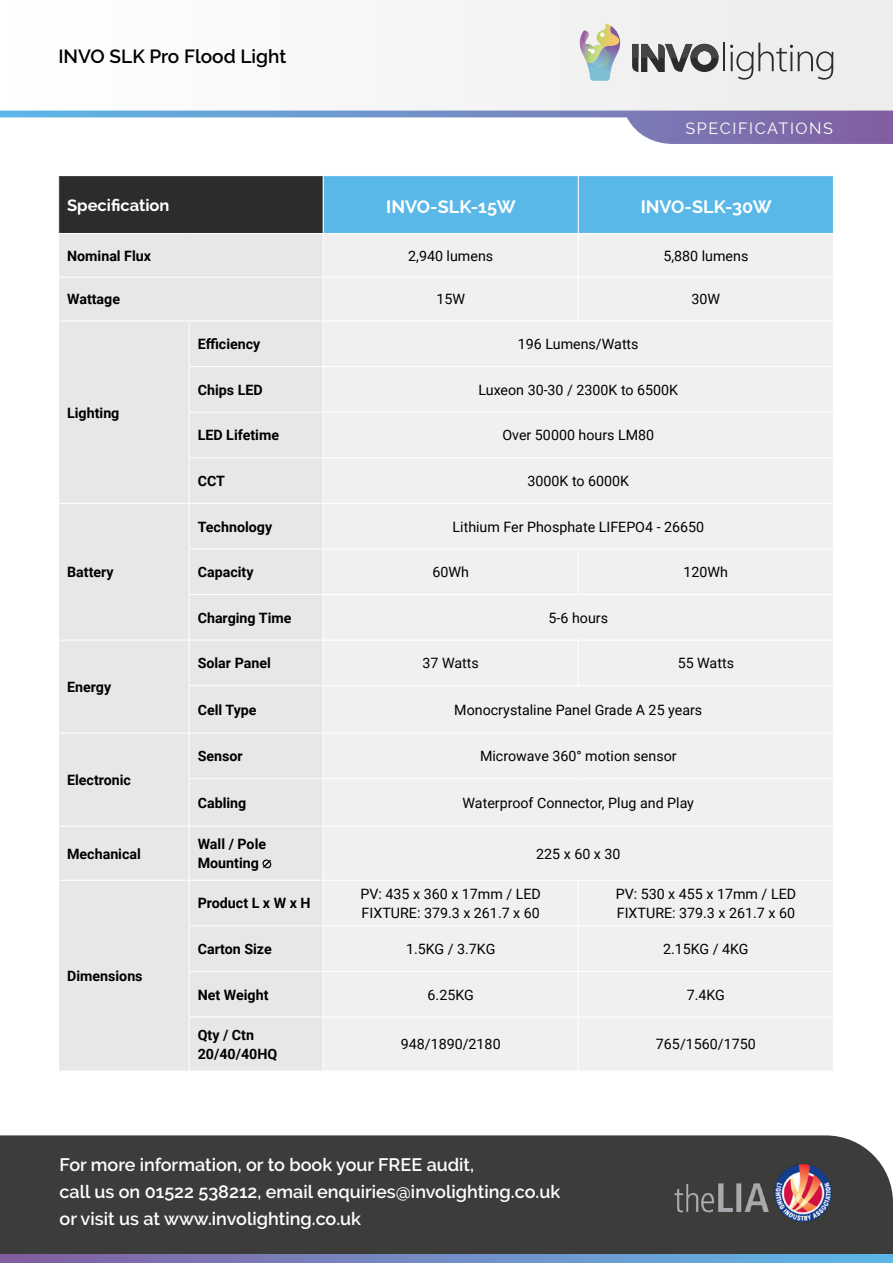
<style>
.page{position:relative;width:893px;height:1263px;background:#fff}
.page>*{position:absolute;margin:0;border:0;box-sizing:border-box;transform-origin:0 0}
.t1{font:600 19.05px "Raleway";color:#000}
.t2{font:600 18px/27px "Raleway";color:#fff}
.t3{font:700 18px "Raleway";color:#fff}
.t4{font:700 16.5px "Raleway";color:#fff}
.t5{font:16.05px "Raleway";letter-spacing:.1em;color:#fff}
.t6{font:14.25px/19.5px "Roboto";color:#000}
.t7{font:700 14.25px/19.5px "Roboto";color:#000}
</style>
<div class="page">
<div style="left:0;top:0;width:893px;height:111px;background:#f6f6f6"></div>
<svg style="left:0;top:111px;width:893px;height:33px"></svg>
<div style="left:0;top:1135px;width:893px;height:119px;background:#3c3c3b"></div>
<svg style="left:0;top:1254px;width:893px;height:9px;background:#718cc5"></svg>
<img style="left:673px;top:1162px;width:160px;height:62px">
<svg style="left:632px;top:44px;width:87px;height:28px"></svg>
<hr style="left:723px;top:43px;width:2px;height:28px;background:#2b2c2c">
<svg style="left:730px;top:43px;width:103px;height:37px"></svg>
<svg style="left:580px;top:23px;width:40px;height:58px"></svg>
<div style="left:59px;top:176px;width:264px;height:57px;background:#2b2c2c"></div>
<div style="left:324px;top:176px;width:509px;height:57px;background:#5ab8e9"></div>
<div style="left:59px;top:234px;width:264px;height:836px;background:#e7e7e7"></div>
<div style="left:324px;top:234px;width:509px;height:836px;background:#f0f0f0"></div>
<hr style="left:578px;top:176px;width:1px;height:57px;background:#fff">
<hr style="left:578px;top:234px;width:1px;height:43px;background:#fff">
<hr style="left:58px;top:277px;width:131px;height:1px;background:#fff">
<hr style="left:189px;top:277px;width:134px;height:1px;background:#fff">
<hr style="left:323px;top:277px;width:255px;height:1px;background:#fff">
<hr style="left:578px;top:277px;width:256px;height:1px;background:#fff">
<hr style="left:578px;top:278px;width:1px;height:42px;background:#fff">
<hr style="left:58px;top:320px;width:131px;height:1px;background:#fff">
<hr style="left:189px;top:320px;width:134px;height:1px;background:#fff">
<hr style="left:189px;top:321px;width:1px;height:45px;background:#fff">
<hr style="left:323px;top:320px;width:255px;height:1px;background:#fff">
<hr style="left:578px;top:320px;width:256px;height:1px;background:#fff">
<hr style="left:189px;top:366px;width:134px;height:1px;background:#fff">
<hr style="left:189px;top:367px;width:1px;height:45px;background:#fff">
<hr style="left:323px;top:366px;width:255px;height:1px;background:#fff">
<hr style="left:578px;top:366px;width:256px;height:1px;background:#fff">
<hr style="left:189px;top:412px;width:134px;height:1px;background:#fff">
<hr style="left:189px;top:413px;width:1px;height:44px;background:#fff">
<hr style="left:323px;top:412px;width:255px;height:1px;background:#fff">
<hr style="left:578px;top:412px;width:256px;height:1px;background:#fff">
<hr style="left:189px;top:457px;width:134px;height:1px;background:#fff">
<hr style="left:189px;top:458px;width:1px;height:45px;background:#fff">
<hr style="left:323px;top:457px;width:255px;height:1px;background:#fff">
<hr style="left:578px;top:457px;width:256px;height:1px;background:#fff">
<hr style="left:58px;top:503px;width:131px;height:1px;background:#fff">
<hr style="left:189px;top:503px;width:134px;height:1px;background:#fff">
<hr style="left:189px;top:504px;width:1px;height:44px;background:#fff">
<hr style="left:323px;top:503px;width:255px;height:1px;background:#fff">
<hr style="left:578px;top:503px;width:256px;height:1px;background:#fff">
<hr style="left:189px;top:548px;width:134px;height:1px;background:#fff">
<hr style="left:189px;top:549px;width:1px;height:45px;background:#fff">
<hr style="left:323px;top:548px;width:255px;height:1px;background:#fff">
<hr style="left:578px;top:548px;width:256px;height:1px;background:#fff">
<hr style="left:578px;top:549px;width:1px;height:45px;background:#fff">
<hr style="left:189px;top:594px;width:134px;height:1px;background:#fff">
<hr style="left:189px;top:595px;width:1px;height:45px;background:#fff">
<hr style="left:323px;top:594px;width:255px;height:1px;background:#fff">
<hr style="left:578px;top:594px;width:256px;height:1px;background:#fff">
<hr style="left:58px;top:640px;width:131px;height:1px;background:#fff">
<hr style="left:189px;top:640px;width:134px;height:1px;background:#fff">
<hr style="left:189px;top:641px;width:1px;height:44px;background:#fff">
<hr style="left:323px;top:640px;width:255px;height:1px;background:#fff">
<hr style="left:578px;top:640px;width:256px;height:1px;background:#fff">
<hr style="left:578px;top:641px;width:1px;height:44px;background:#fff">
<hr style="left:189px;top:685px;width:134px;height:1px;background:#fff">
<hr style="left:189px;top:686px;width:1px;height:47px;background:#fff">
<hr style="left:323px;top:685px;width:255px;height:1px;background:#fff">
<hr style="left:578px;top:685px;width:256px;height:1px;background:#fff">
<hr style="left:58px;top:733px;width:131px;height:1px;background:#fff">
<hr style="left:189px;top:733px;width:134px;height:1px;background:#fff">
<hr style="left:189px;top:734px;width:1px;height:44px;background:#fff">
<hr style="left:323px;top:733px;width:255px;height:1px;background:#fff">
<hr style="left:578px;top:733px;width:256px;height:1px;background:#fff">
<hr style="left:189px;top:778px;width:134px;height:1px;background:#fff">
<hr style="left:189px;top:779px;width:1px;height:47px;background:#fff">
<hr style="left:323px;top:778px;width:255px;height:1px;background:#fff">
<hr style="left:578px;top:778px;width:256px;height:1px;background:#fff">
<hr style="left:58px;top:826px;width:131px;height:1px;background:#fff">
<hr style="left:189px;top:826px;width:134px;height:1px;background:#fff">
<hr style="left:189px;top:827px;width:1px;height:53px;background:#fff">
<hr style="left:323px;top:826px;width:255px;height:1px;background:#fff">
<hr style="left:578px;top:826px;width:256px;height:1px;background:#fff">
<hr style="left:58px;top:880px;width:131px;height:1px;background:#fff">
<hr style="left:189px;top:880px;width:134px;height:1px;background:#fff">
<hr style="left:189px;top:881px;width:1px;height:44px;background:#fff">
<hr style="left:323px;top:880px;width:255px;height:1px;background:#fff">
<hr style="left:578px;top:880px;width:256px;height:1px;background:#fff">
<hr style="left:578px;top:881px;width:1px;height:44px;background:#fff">
<hr style="left:189px;top:925px;width:134px;height:1px;background:#fff">
<hr style="left:189px;top:926px;width:1px;height:45px;background:#fff">
<hr style="left:323px;top:925px;width:255px;height:1px;background:#fff">
<hr style="left:578px;top:925px;width:256px;height:1px;background:#fff">
<hr style="left:578px;top:926px;width:1px;height:45px;background:#fff">
<hr style="left:189px;top:971px;width:134px;height:1px;background:#fff">
<hr style="left:189px;top:972px;width:1px;height:44px;background:#fff">
<hr style="left:323px;top:971px;width:255px;height:1px;background:#fff">
<hr style="left:578px;top:971px;width:256px;height:1px;background:#fff">
<hr style="left:578px;top:972px;width:1px;height:44px;background:#fff">
<hr style="left:189px;top:1016px;width:134px;height:1px;background:#fff">
<hr style="left:189px;top:1017px;width:1px;height:53px;background:#fff">
<hr style="left:323px;top:1016px;width:255px;height:1px;background:#fff">
<hr style="left:578px;top:1016px;width:256px;height:1px;background:#fff">
<hr style="left:578px;top:1017px;width:1px;height:53px;background:#fff">
<svg style="left:262px;top:859px;width:9px;height:9px"></svg>
<h1 class="t1" style="left:58px;top:45px;width:229px">INVO SLK Pro Flood Light</h1>
<p class="t5" style="left:685px;top:119px;width:149px">SPECIFICATIONS</p>
<p class="t4" style="left:67px;top:196px;width:104px">Specification</p>
<p class="t3" style="left:386px;top:196px;width:131px">INVO-SLK-15W</p>
<p class="t3" style="left:641px;top:196px;width:133px">INVO-SLK-30W</p>
<p class="t7" style="left:67px;top:245px;width:85px">Nominal Flux</p>
<p class="t6" style="left:408px;top:245px;width:86px">2,940 lumens</p>
<p class="t6" style="left:663px;top:245px;width:86px">5,880 lumens</p>
<p class="t7" style="left:67px;top:289px;width:54px">Wattage</p>
<p class="t6" style="left:436px;top:289px;width:30px">15W</p>
<p class="t6" style="left:692px;top:289px;width:30px">30W</p>
<p class="t7" style="left:67px;top:402px;width:54px">Lighting</p>
<p class="t7" style="left:67px;top:562px;width:48px">Battery</p>
<p class="t7" style="left:67px;top:677px;width:46px">Energy</p>
<p class="t7" style="left:67px;top:770px;width:65px">Electronic</p>
<p class="t7" style="left:198px;top:334px;width:64px">Efficiency</p>
<p class="t6" style="left:518px;top:334px;width:122px">196 Lumens/Watts</p>
<p class="t7" style="left:198px;top:379px;width:66px">Chips LED</p>
<p class="t6" style="left:478px;top:379px;width:201px">Luxeon 30-30 / 2300K to 6500K</p>
<p class="t7" style="left:198px;top:425px;width:83px">LED Lifetime</p>
<p class="t6" style="left:502px;top:425px;width:153px">Over 50000 hours LM80</p>
<p class="t7" style="left:198px;top:471px;width:29px">CCT</p>
<p class="t6" style="left:527px;top:471px;width:103px">3000K to 6000K</p>
<p class="t7" style="left:198px;top:516px;width:76px">Technology</p>
<p class="t6" style="left:453px;top:516px;width:253px">Lithium Fer Phosphate LIFEPO4 - 26650</p>
<p class="t7" style="left:198px;top:562px;width:57px">Capacity</p>
<p class="t6" style="left:432px;top:562px;width:38px">60Wh</p>
<p class="t6" style="left:684px;top:562px;width:46px">120Wh</p>
<p class="t7" style="left:198px;top:607px;width:95px">Charging Time</p>
<p class="t6" style="left:549px;top:607px;width:61px">5-6 hours</p>
<p class="t7" style="left:198px;top:653px;width:75px">Solar Panel</p>
<p class="t6" style="left:423px;top:653px;width:58px">37 Watts</p>
<p class="t6" style="left:678px;top:653px;width:58px">55 Watts</p>
<p class="t7" style="left:198px;top:699px;width:60px">Cell Type</p>
<p class="t6" style="left:454px;top:699px;width:249px">Monocrystaline Panel Grade A 25 years</p>
<p class="t7" style="left:198px;top:746px;width:47px">Sensor</p>
<p class="t6" style="left:480px;top:746px;width:198px">Microwave 360° motion sensor</p>
<p class="t7" style="left:198px;top:792px;width:50px">Cabling</p>
<p class="t6" style="left:462px;top:792px;width:233px">Waterproof Connector, Plug and Play</p>
<p class="t7" style="left:67px;top:843px;width:75px">Mechanical</p>
<p class="t7" style="left:198px;top:833px;width:70px">Wall / Pole<br>Mounting</p>
<p class="t6" style="left:536px;top:843px;width:86px">225 x 60 x 30</p>
<p class="t7" style="left:67px;top:966px;width:77px">Dimensions</p>
<p class="t7" style="left:198px;top:893px;width:114px">Product L x W x H</p>
<p class="t6" style="left:361px;top:883px;width:182px">PV: 435 x 360 x 17mm / LED<br>FIXTURE: 379.3 x 261.7 x 60</p>
<p class="t6" style="left:616px;top:883px;width:182px">PV: 530 x 455 x 17mm / LED<br>FIXTURE: 379.3 x 261.7 x 60</p>
<p class="t7" style="left:198px;top:939px;width:76px">Carton Size</p>
<p class="t6" style="left:406px;top:939px;width:91px">1.5KG / 3.7KG</p>
<p class="t6" style="left:663px;top:939px;width:87px">2.15KG / 4KG</p>
<p class="t7" style="left:198px;top:984px;width:72px">Net Weight</p>
<p class="t6" style="left:428px;top:984px;width:48px">6.25KG</p>
<p class="t6" style="left:687px;top:984px;width:40px">7.4KG</p>
<p class="t7" style="left:198px;top:1024px;width:81px">Qty / Ctn<br>20/40/40HQ</p>
<p class="t6" style="left:401px;top:1034px;width:101px">948/1890/2180</p>
<p class="t6" style="left:656px;top:1034px;width:101px">765/1560/1750</p>
<p class="t2" style="left:60px;top:1152px;width:502px">For more information, or to book your FREE audit,<br>call us on 01522 538212, email enquiries@involighting.co.uk or visit us at www.involighting.co.uk</p>
</div>
